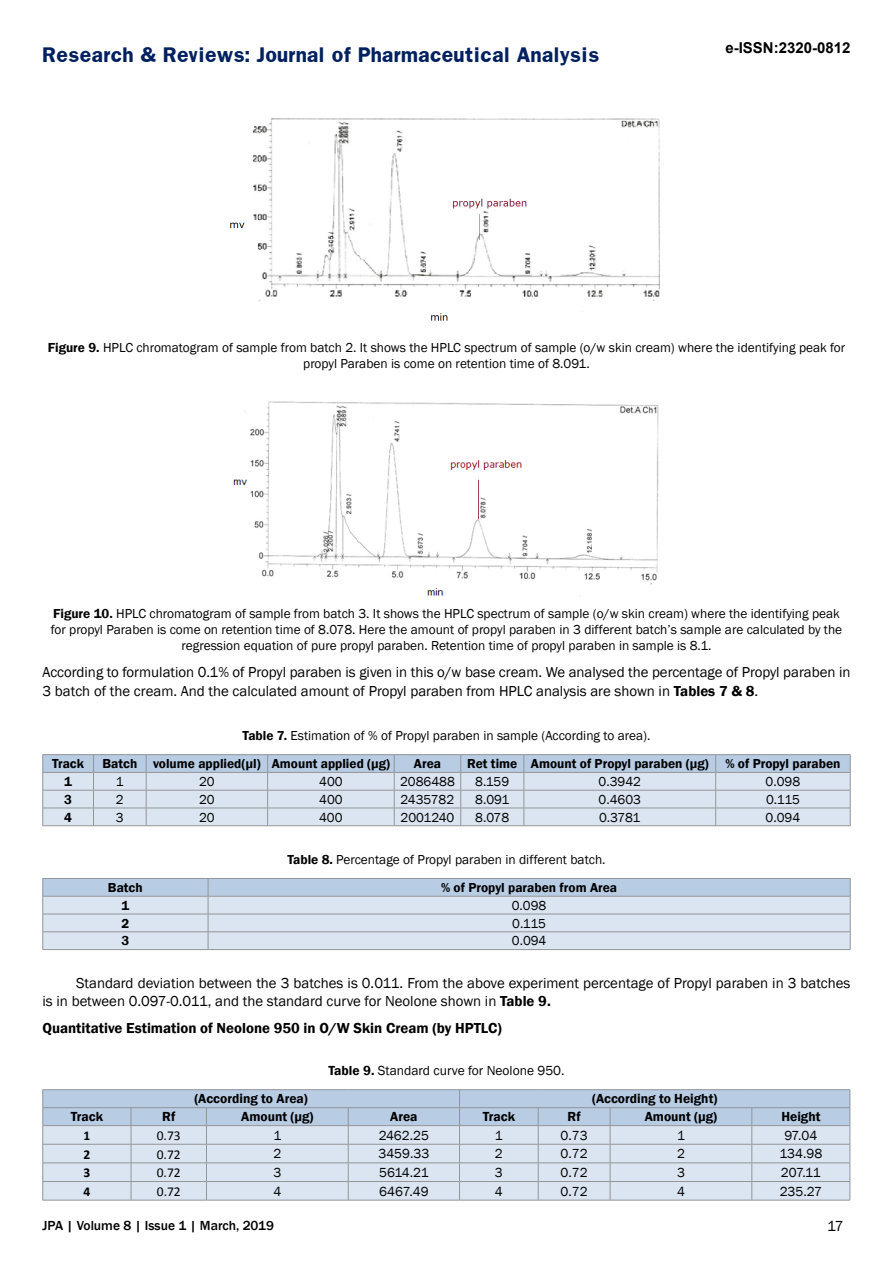
<style>
.page{position:relative;width:893px;height:1263px;background:#fff}
.page>*{position:absolute;margin:0;border:0;box-sizing:border-box;transform-origin:0 0}
.t1{font:700 18px "Franklin";color:#002060}
.t2{font:700 15px "Arial";color:#000}
.t3{font:15px "Franklin Gothic";color:#000}
.t4{font:14.85px/18.6px "Franklin Gothic";color:#000}
.t5{font:600 14.85px "Franklin Gothic";color:#000}
.t6{font:13.5px "Franklin Gothic";color:#000}
.t7{font:600 13.5px "Franklin Gothic";color:#000}
.t8{font:500 13.5px "Franklin Gothic";color:#000}
.t9{font:13.5px "Calibri";color:#000}
.t10{font:700 13.5px "Calibri";color:#000}
.t11{font:13.35px/16px "Franklin Gothic";color:#000;text-align:center}
.t12{font:600 13.35px "Franklin Gothic";color:#000}
.s1{font-weight:600}
</style>
<div class="page">
<img style="left:230px;top:118px;width:430px;height:203px">
<img style="left:233px;top:401px;width:426px;height:195px">
<hr style="left:43px;top:754px;width:51px;height:1px;background:#939598">
<hr style="left:94px;top:754px;width:52px;height:1px;background:#939598">
<hr style="left:146px;top:754px;width:122px;height:1px;background:#939598">
<hr style="left:268px;top:754px;width:126px;height:1px;background:#939598">
<hr style="left:394px;top:754px;width:67px;height:1px;background:#939598">
<hr style="left:461px;top:754px;width:63px;height:1px;background:#939598">
<hr style="left:524px;top:754px;width:192px;height:1px;background:#939598">
<hr style="left:716px;top:754px;width:134px;height:1px;background:#939598">
<svg style="left:42px;top:755px;width:809px;height:71px;background:#cedae8"></svg>
<hr style="left:43px;top:825px;width:51px;height:1px;background:#939598">
<hr style="left:94px;top:825px;width:52px;height:1px;background:#939598">
<hr style="left:146px;top:825px;width:122px;height:1px;background:#939598">
<hr style="left:268px;top:825px;width:126px;height:1px;background:#939598">
<hr style="left:394px;top:825px;width:67px;height:1px;background:#939598">
<hr style="left:461px;top:825px;width:63px;height:1px;background:#939598">
<hr style="left:524px;top:825px;width:192px;height:1px;background:#939598">
<hr style="left:716px;top:825px;width:134px;height:1px;background:#939598">
<svg style="left:42px;top:878px;width:809px;height:71px;background:#cedae8"></svg>
<hr style="left:43px;top:949px;width:165px;height:1px;background:#939598">
<hr style="left:208px;top:949px;width:642px;height:1px;background:#939598">
<hr style="left:43px;top:1089px;width:88px;height:1px;background:#939598">
<hr style="left:131px;top:1089px;width:75px;height:1px;background:#939598">
<hr style="left:206px;top:1089px;width:142px;height:1px;background:#939598">
<hr style="left:348px;top:1089px;width:111px;height:1px;background:#939598">
<hr style="left:459px;top:1089px;width:79px;height:1px;background:#939598">
<hr style="left:538px;top:1089px;width:72px;height:1px;background:#939598">
<hr style="left:610px;top:1089px;width:142px;height:1px;background:#939598">
<hr style="left:752px;top:1089px;width:98px;height:1px;background:#939598">
<svg style="left:42px;top:1090px;width:809px;height:110px;background:#cbd8e7"></svg>
<hr style="left:43px;top:1200px;width:88px;height:1px;background:#939598">
<hr style="left:131px;top:1200px;width:75px;height:1px;background:#939598">
<hr style="left:206px;top:1200px;width:142px;height:1px;background:#939598">
<hr style="left:348px;top:1200px;width:111px;height:1px;background:#939598">
<hr style="left:459px;top:1200px;width:79px;height:1px;background:#939598">
<hr style="left:538px;top:1200px;width:72px;height:1px;background:#939598">
<hr style="left:610px;top:1200px;width:142px;height:1px;background:#939598">
<hr style="left:752px;top:1200px;width:98px;height:1px;background:#939598">
<h1 class="t1" style="left:43px;top:43px;width:558px">Research &amp; Reviews: Journal of Pharmaceutical Analysis</h1>
<p class="t2" style="left:725px;top:38px;width:127px">e-ISSN:2320-0812</p>
<p class="t11" style="left:48px;top:340px;width:799px"><span class="s1">Figure 9.</span> HPLC chromatogram of sample from batch 2. It shows the HPLC spectrum of sample (o/w skin cream) where the identifying peak for propyl Paraben is come on retention time of 8.091.</p>
<p class="t11" style="left:51px;top:606px;width:793px"><span class="s1">Figure 10.</span> HPLC chromatogram of sample from batch 3. It shows the HPLC spectrum of sample (o/w skin cream) where the identifying peak for propyl Paraben is come on retention time of 8.078. Here the amount of propyl paraben in 3 different batch’s sample are calculated by the regression equation of pure propyl paraben. Retention time of propyl paraben in sample is 8.1.</p>
<p class="t4" style="left:43px;top:663px;width:809px">According to formulation 0.1% of Propyl paraben is given in this o/w base cream. We analysed the percentage of Propyl paraben in<br>3 batch of the cream. And the calculated amount of Propyl paraben from HPLC analysis are shown in <span class="s1">Tables 7 &amp; 8</span>.</p>
<p class="t11" style="left:242px;top:728px;width:409px"><span class="s1">Table 7.</span> Estimation of % of Propyl paraben in sample (According to area).</p>
<p class="t12" style="left:52px;top:755px;width:33px">Track</p>
<p class="t12" style="left:102px;top:755px;width:289px">Batch volume applied(µl) Amount applied (μg)</p>
<p class="t12" style="left:414px;top:755px;width:29px">Area</p>
<p class="t12" style="left:467px;top:755px;width:375px">Ret time Amount of Propyl paraben (μg) % of Propyl paraben</p>
<p class="t12" style="left:64px;top:773px;width:9px">1</p>
<p class="t11" style="left:116px;top:774px;width:9px">1</p>
<p class="t11" style="left:199px;top:774px;width:17px">20</p>
<p class="t11" style="left:319px;top:774px;width:25px">400</p>
<p class="t11" style="left:400px;top:774px;width:56px">2086488</p>
<p class="t11" style="left:475px;top:774px;width:35px">8.159</p>
<p class="t11" style="left:599px;top:774px;width:44px">0.3942</p>
<p class="t11" style="left:766px;top:774px;width:36px">0.098</p>
<p class="t12" style="left:64px;top:791px;width:9px">3</p>
<p class="t11" style="left:116px;top:791px;width:9px">2</p>
<p class="t11" style="left:199px;top:791px;width:17px">20</p>
<p class="t11" style="left:319px;top:791px;width:25px">400</p>
<p class="t11" style="left:401px;top:791px;width:55px">2435782</p>
<p class="t11" style="left:475px;top:791px;width:36px">8.091</p>
<p class="t11" style="left:598px;top:791px;width:44px">0.4603</p>
<p class="t11" style="left:766px;top:791px;width:35px">0.115</p>
<p class="t12" style="left:64px;top:809px;width:9px">4</p>
<p class="t11" style="left:116px;top:809px;width:9px">3</p>
<p class="t11" style="left:199px;top:809px;width:17px">20</p>
<p class="t11" style="left:319px;top:809px;width:25px">400</p>
<p class="t11" style="left:401px;top:809px;width:55px">2001240</p>
<p class="t11" style="left:475px;top:809px;width:35px">8.078</p>
<p class="t11" style="left:599px;top:809px;width:43px">0.3781</p>
<p class="t11" style="left:766px;top:809px;width:36px">0.094</p>
<p class="t11" style="left:287px;top:852px;width:320px"><span class="s1">Table 8.</span> Percentage of Propyl paraben in different batch.</p>
<p class="t12" style="left:108px;top:879px;width:36px">Batch</p>
<p class="t12" style="left:441px;top:879px;width:178px">% of Propyl paraben from Area</p>
<p class="t12" style="left:121px;top:897px;width:9px">1</p>
<p class="t11" style="left:512px;top:898px;width:36px">0.098</p>
<p class="t12" style="left:121px;top:915px;width:9px">2</p>
<p class="t11" style="left:512px;top:915px;width:35px">0.115</p>
<p class="t12" style="left:121px;top:933px;width:9px">3</p>
<p class="t11" style="left:512px;top:933px;width:36px">0.094</p>
<p class="t4" style="left:43px;top:974px;width:809px;text-indent:34px">Standard deviation between the 3 batches is 0.011. From the above experiment percentage of Propyl paraben in 3 batches is in between 0.097-0.011, and the standard curve for Neolone shown in <span class="s1">Table 9.</span></p>
<p class="t5" style="left:43px;top:1019px;width:461px">Quantitative Estimation of Neolone 950 in O/W Skin Cream (by HPTLC)</p>
<p class="t6" style="left:328px;top:1062px;width:238px"><span class="s1">Table 9.</span> Standard curve for Neolone 950.</p>
<p class="t7" style="left:194px;top:1090px;width:115px">(According to Area)</p>
<p class="t7" style="left:592px;top:1090px;width:127px">(According to Height)</p>
<p class="t7" style="left:71px;top:1108px;width:34px">Track</p>
<p class="t7" style="left:162px;top:1108px;width:15px">Rf</p>
<p class="t7" style="left:241px;top:1108px;width:74px">Amount (μg)</p>
<p class="t7" style="left:390px;top:1108px;width:29px">Area</p>
<p class="t7" style="left:483px;top:1108px;width:34px">Track</p>
<p class="t7" style="left:568px;top:1108px;width:15px">Rf</p>
<p class="t7" style="left:645px;top:1108px;width:74px">Amount (μg)</p>
<p class="t7" style="left:781px;top:1108px;width:41px">Height</p>
<p class="t10" style="left:83px;top:1127px;width:8px">1</p>
<p class="t9" style="left:157px;top:1127px;width:25px">0.73</p>
<p class="t6" style="left:273px;top:1127px;width:9px">1</p>
<p class="t6" style="left:379px;top:1127px;width:52px">2462.25</p>
<p class="t6" style="left:495px;top:1127px;width:9px">1</p>
<p class="t6" style="left:561px;top:1127px;width:29px">0.73</p>
<p class="t6" style="left:677px;top:1127px;width:9px">1</p>
<p class="t6" style="left:784px;top:1127px;width:34px">97.04</p>
<p class="t10" style="left:83px;top:1145px;width:8px">2</p>
<p class="t9" style="left:157px;top:1145px;width:25px">0.72</p>
<p class="t6" style="left:273px;top:1145px;width:9px">2</p>
<p class="t6" style="left:378px;top:1145px;width:52px">3459.33</p>
<p class="t6" style="left:495px;top:1145px;width:9px">2</p>
<p class="t6" style="left:561px;top:1145px;width:29px">0.72</p>
<p class="t6" style="left:677px;top:1145px;width:9px">2</p>
<p class="t6" style="left:779px;top:1145px;width:44px">134.98</p>
<p class="t10" style="left:83px;top:1164px;width:8px">3</p>
<p class="t9" style="left:157px;top:1164px;width:25px">0.72</p>
<p class="t6" style="left:273px;top:1164px;width:9px">3</p>
<p class="t6" style="left:379px;top:1164px;width:51px">5614.21</p>
<p class="t6" style="left:495px;top:1164px;width:9px">3</p>
<p class="t6" style="left:561px;top:1164px;width:29px">0.72</p>
<p class="t6" style="left:677px;top:1164px;width:9px">3</p>
<p class="t6" style="left:781px;top:1164px;width:41px">207.11</p>
<p class="t10" style="left:83px;top:1183px;width:8px">4</p>
<p class="t9" style="left:157px;top:1183px;width:25px">0.72</p>
<p class="t6" style="left:273px;top:1183px;width:9px">4</p>
<p class="t6" style="left:379px;top:1183px;width:51px">6467.49</p>
<p class="t6" style="left:495px;top:1183px;width:9px">4</p>
<p class="t6" style="left:561px;top:1183px;width:29px">0.72</p>
<p class="t6" style="left:677px;top:1183px;width:9px">4</p>
<p class="t6" style="left:780px;top:1183px;width:44px">235.27</p>
<p class="t8" style="left:43px;top:1217px;width:233px">JPA | Volume 8 | Issue 1 | March, 2019</p>
<p class="t3" style="left:827px;top:1217px;width:18px">17</p>
</div>
